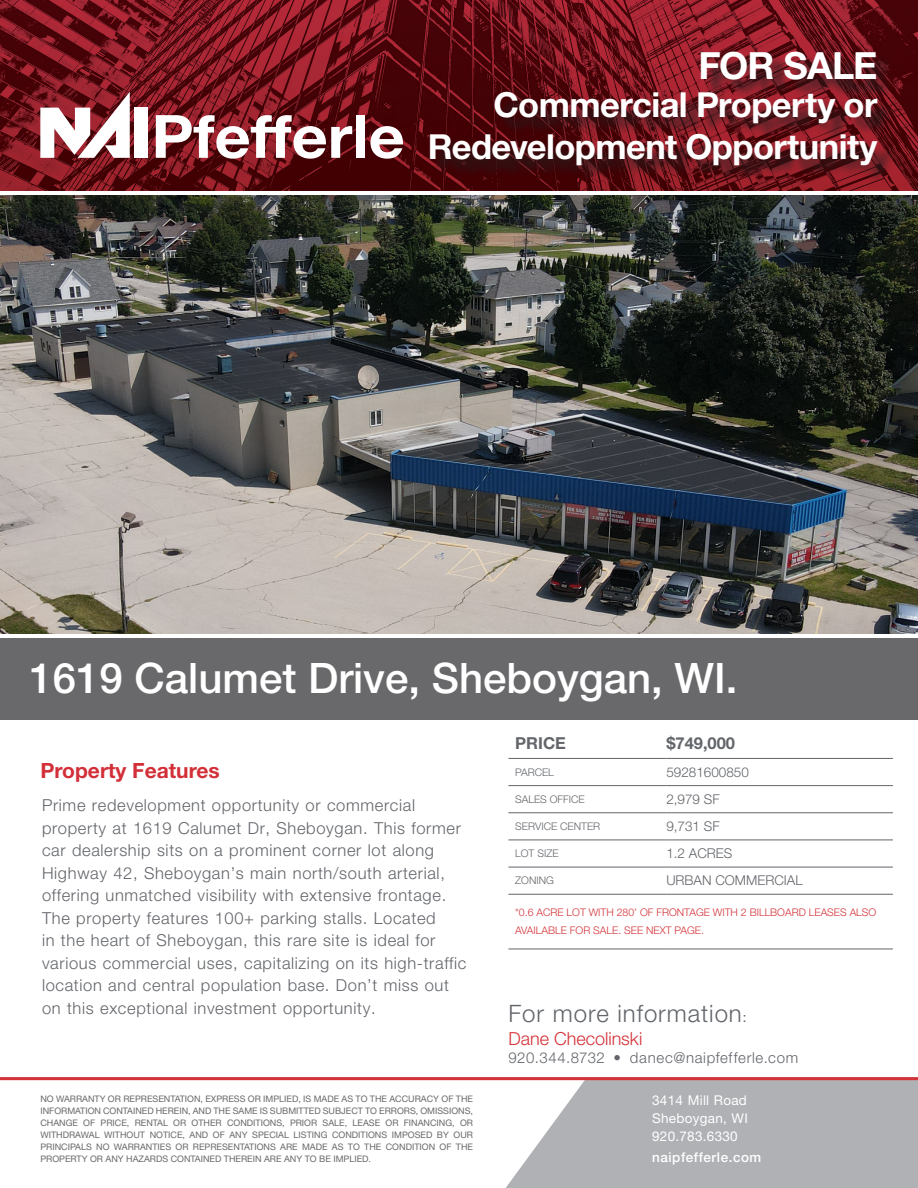
<style>
.page{position:relative;width:918px;height:1188px;background:#fff}
.page>*{position:absolute;margin:0;border:0;box-sizing:border-box;transform-origin:0 0}
.t1{font:500 42px "Helvetica Neue LT Std";color:#fff}
.t2{font:700 37.5px "Helvetica Neue LT Std";letter-spacing:-.025em;color:#fff}
.t3{font:700 34.5px "Helvetica Neue LT Std";letter-spacing:-.015em;color:#fff}
.t4{font:300 24px "Helvetica Neue LT Std";letter-spacing:.04em;color:#62656a}
.t5{font:700 21px "Helvetica Neue LT Std";color:#d32f38}
.t6{font:300 18px "Helvetica Neue LT Std";color:#d43238}
.Subhead{font:300 16.5px/22.5px "Helvetica Neue LT Std";letter-spacing:.04em;color:#62656a}
.t7{font:700 16.5px "Helvetica Neue LT Std";color:#62656a}
.t8{font:300 15px "Helvetica Neue LT Std";letter-spacing:.045em;color:#62656a}
.t9{font:300 13.5px "Helvetica Neue LT Std";color:#62656a}
.t10{font:13.5px "Helvetica Neue LT Std";letter-spacing:.02em;color:#fff}
.t11{font:500 13.5px "Helvetica Neue LT Std";letter-spacing:.04em;color:#fff}
.t12{font:300 10.5px/18px "Helvetica Neue LT Std";color:#d43238}
.t13{font:300 10.5px "Helvetica Neue LT Std";color:#62656a}
.t14{font:9px/12.1px "Helvetica Neue LT Std";color:#69696c;text-align:justify}
.s1{font-weight:400;font-size:13.5px}
</style>
<div class="page">
<div style="left:0;top:1078px;width:918px;height:110px;background:#b0b1b5"></div>
<svg style="left:0;top:1080px;width:586px;height:108px;background:#f9f9f9"></svg>
<img style="left:0;top:0;width:918px;height:190px">
<div style="left:0;top:639px;width:918px;height:81px;background:#69696c"></div>
<hr style="left:0;top:1077px;width:918px;height:3px;background:#d43238">
<div style="left:432px;top:54px;width:463px;height:130px;background:#231f20;opacity:.75"></div>
<div style="left:134px;top:108px;width:14px;height:50px;background:#fff"></div>
<svg style="left:40px;top:92px;width:90px;height:66px"></svg>
<svg style="left:156px;top:115px;width:196px;height:44px"></svg>
<div style="left:356px;top:115px;width:9px;height:43px;background:#fff"></div>
<svg style="left:370px;top:126px;width:33px;height:33px"></svg>
<hr style="left:508px;top:758px;width:158px;height:1px;background:#62656a">
<hr style="left:666px;top:758px;width:227px;height:1px;background:#62656a">
<hr style="left:508px;top:785px;width:158px;height:1px;background:#62656a">
<hr style="left:666px;top:785px;width:227px;height:1px;background:#62656a">
<hr style="left:508px;top:813px;width:158px;height:1px;background:#62656a">
<hr style="left:666px;top:813px;width:227px;height:1px;background:#62656a">
<hr style="left:508px;top:840px;width:158px;height:1px;background:#62656a">
<hr style="left:666px;top:840px;width:227px;height:1px;background:#62656a">
<hr style="left:508px;top:867px;width:158px;height:1px;background:#62656a">
<hr style="left:666px;top:867px;width:227px;height:1px;background:#62656a">
<hr style="left:508px;top:894px;width:158px;height:1px;background:#62656a">
<hr style="left:666px;top:894px;width:227px;height:1px;background:#62656a">
<hr style="left:508px;top:949px;width:158px;height:1px;background:#62656a">
<hr style="left:666px;top:949px;width:227px;height:1px;background:#62656a">
<img style="left:0;top:195px;width:918px;height:438px">
<p class="t2" style="left:699px;top:43px;width:181px">FOR SALE</p>
<p class="t3" style="left:494px;top:83px;width:385px">Commercial Property or</p>
<p class="t3" style="left:428px;top:125px;width:451px">Redevelopment Opportunity</p>
<p class="t1" style="left:30px;top:653px;width:710px">1619 Calumet Drive, Sheboygan, WI.</p>
<p class="t5" style="left:40px;top:757px;width:181px">Property Features</p>
<p class="Subhead" style="left:42px;top:794px;width:426px">Prime redevelopment opportunity or commercial property at 1619 Calumet Dr, Sheboygan. This former car dealership sits on a prominent corner lot along Highway 42, Sheboygan’s main north/south arterial, offering unmatched visibility with extensive frontage.<br>The property features 100+ parking stalls. Located<br>in the heart of Sheboygan, this rare site is ideal for various commercial uses, capitalizing on its high-traffic location and central population base. Don’t miss out on this exceptional investment opportunity.</p>
<p class="t7" style="left:515px;top:733px;width:52px">PRICE</p>
<p class="t7" style="left:666px;top:733px;width:70px">$749,000</p>
<p class="t13" style="left:515px;top:766px;width:40px">PARCEL</p>
<p class="t9" style="left:666px;top:764px;width:84px">59281600850</p>
<p class="t13" style="left:515px;top:793px;width:71px">SALES OFFICE</p>
<p class="t9" style="left:666px;top:791px;width:55px">2,979 SF</p>
<p class="t13" style="left:515px;top:820px;width:87px">SERVICE CENTER</p>
<p class="t9" style="left:666px;top:818px;width:55px">9,731 SF</p>
<p class="t13" style="left:515px;top:847px;width:45px">LOT SIZE</p>
<p class="t9" style="left:666px;top:845px;width:68px">1.2 ACRES</p>
<p class="t13" style="left:515px;top:874px;width:40px">ZONING</p>
<p class="t9" style="left:666px;top:872px;width:138px">URBAN COMMERCIAL</p>
<p class="t12" style="left:515px;top:903px;width:363px">*0.6 ACRE LOT WITH 280’ OF FRONTAGE WITH 2 BILLBOARD LEASES ALSO<br>AVAILABLE FOR SALE. SEE NEXT PAGE.</p>
<p class="t4" style="left:508px;top:999px;width:240px">For more information<span class="s1">:</span></p>
<p class="t6" style="left:508px;top:1028px;width:135px">Dane Checolinski</p>
<p class="t8" style="left:508px;top:1049px;width:291px">920.344.8732 • danec@naipfefferle.com</p>
<p class="t14" style="left:40px;top:1092px;width:434px">NO WARRANTY OR REPRESENTATION, EXPRESS OR IMPLIED, IS MADE AS TO THE ACCURACY OF THE INFORMATION CONTAINED HEREIN, AND THE SAME IS SUBMITTED SUBJECT TO ERRORS, OMISSIONS, CHANGE OF PRICE, RENTAL OR OTHER CONDITIONS, PRIOR SALE, LEASE OR FINANCING, OR WITHDRAWAL WITHOUT NOTICE, AND OF ANY SPECIAL LISTING CONDITIONS IMPOSED BY OUR PRINCIPALS NO WARRANTIES OR REPRESENTATIONS ARE MADE AS TO THE CONDITION OF THE PROPERTY OR ANY HAZARDS CONTAINED THEREIN ARE ANY TO BE IMPLIED.</p>
<p class="t10" style="left:652px;top:1092px;width:96px">3414 Mill Road</p>
<p class="t10" style="left:652px;top:1110px;width:97px">Sheboygan, WI</p>
<p class="t10" style="left:652px;top:1128px;width:87px">920.783.6330</p>
<p class="t11" style="left:652px;top:1149px;width:111px">naipfefferle.com</p>
</div>
